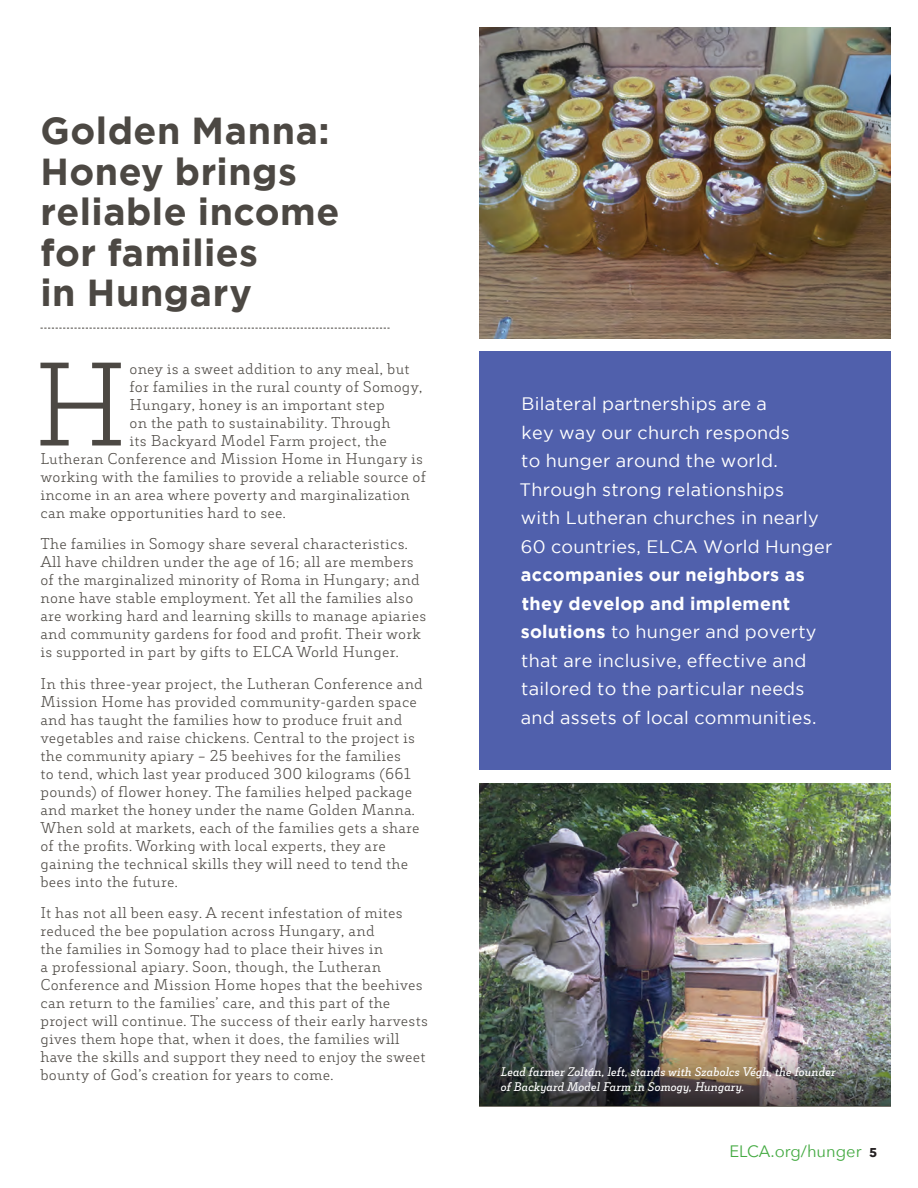
<style>
.page{position:relative;width:918px;height:1188px;background:#fff}
.page>*{position:absolute;margin:0;border:0;box-sizing:border-box;transform-origin:0 0}
.t1{font:300 113.55px "Decour";color:#4c4843}
.t2{font:700 37.5px/40.5px "Gotham";letter-spacing:.015em;color:#4c4843}
.t3{font:18px/28.5px "Gotham";letter-spacing:.015em;color:#fff}
.t4{font:16.5px "Avenir Next";color:#44aa42}
.t5{font:300 15px/18px "Decour";letter-spacing:.015em;color:#4c4843}
.t6{font:italic 600 12px/15px "Decour";color:#fff}
.s1{font-weight:700}
.s2{font-weight:700;font-size:12.75px;color:#231f20}
</style>
<div class="page">
<img style="left:479px;top:783px;width:412px;height:197px">
<img style="left:479px;top:980px;width:412px;height:127px">
<img style="left:479px;top:27px;width:412px;height:312px">
<div style="left:479px;top:351px;width:412px;height:419px;background:#5060ac"></div>
<svg style="left:40px;top:328px;width:350px;height:1px"></svg>
<h2 class="t2" style="left:40px;top:110px;width:300px">Golden Manna:<br>Honey brings reliable income for families<br>in Hungary</h2>
<h1 class="t1" style="left:33px;top:338px;width:97px">H</h1>
<p class="t5" style="left:130px;top:359px;width:282px">oney is a sweet addition to any meal, but</p>
<p class="t5" style="left:130px;top:377px;width:295px">for families in the rural county of Somogy,</p>
<p class="t5" style="left:130px;top:395px;width:257px">Hungary, honey is an important step</p>
<p class="t5" style="left:130px;top:413px;width:262px">on the path to sustainability. Through</p>
<p class="t5" style="left:130px;top:431px;width:259px">its Backyard Model Farm project, the</p>
<p class="t5" style="left:40px;top:449px;width:384px">Lutheran Conference and Mission Home in Hungary is</p>
<p class="t5" style="left:40px;top:467px;width:387px">working with the families to provide a reliable source of</p>
<p class="t5" style="left:40px;top:485px;width:371px">income in an area where poverty and marginalization</p>
<p class="t5" style="left:40px;top:503px;width:247px">can make opportunities hard to see.</p>
<p class="t5" style="left:40px;top:535px;width:387px">The families in Somogy share several characteristics.<br>All have children under the age of 16; all are members of the marginalized minority of Roma in Hungary; and none have stable employment. Yet all the families also are working hard and learning skills to manage apiaries and community gardens for food and profit. Their work is supported in part by gifts to ELCA World Hunger.</p>
<p class="t5" style="left:40px;top:674px;width:384px">In this three-year project, the Lutheran Conference and Mission Home has provided community-garden space and has taught the families how to produce fruit and vegetables and raise chickens. Central to the project is the community apiary – 25 beehives for the families<br>to tend, which last year produced 300 kilograms (661 pounds) of flower honey. The families helped package and market the honey under the name Golden Manna.<br>When sold at markets, each of the families gets a share of the profits. Working with local experts, they are gaining the technical skills they will need to tend the bees into the future.</p>
<p class="t5" style="left:40px;top:904px;width:389px">It has not all been easy. A recent infestation of mites reduced the bee population across Hungary, and<br>the families in Somogy had to place their hives in<br>a professional apiary. Soon, though, the Lutheran Conference and Mission Home hopes that the beehives can return to the families’ care, and this part of the project will continue. The success of their early harvests gives them hope that, when it does, the families will have the skills and support they need to enjoy the sweet bounty of God’s creation for years to come.</p>
<p class="t3" style="left:519px;top:389px;width:314px">Bilateral partnerships are a<br>key way our church responds<br>to hunger around the world.<br>Through strong relationships<br>with Lutheran churches in nearly<br>60 countries, ELCA World Hunger</p>
<p class="t3" style="left:521px;top:560px;width:297px"><span class="s1">accompanies our neighbors as they develop and implement solutions</span> to hunger and poverty that are inclusive, effective and tailored to the particular needs and assets of local communities.</p>
<p class="t6" style="left:500px;top:1064px;width:337px">Lead farmer Zoltán, left, stands with Szabolcs Végh, the founder of Backyard Model Farm in Somogy, Hungary.</p>
<p class="t4" style="left:730px;top:1137px;width:149px">ELCA.org/hunger <span class="s2">5</span></p>
</div>
